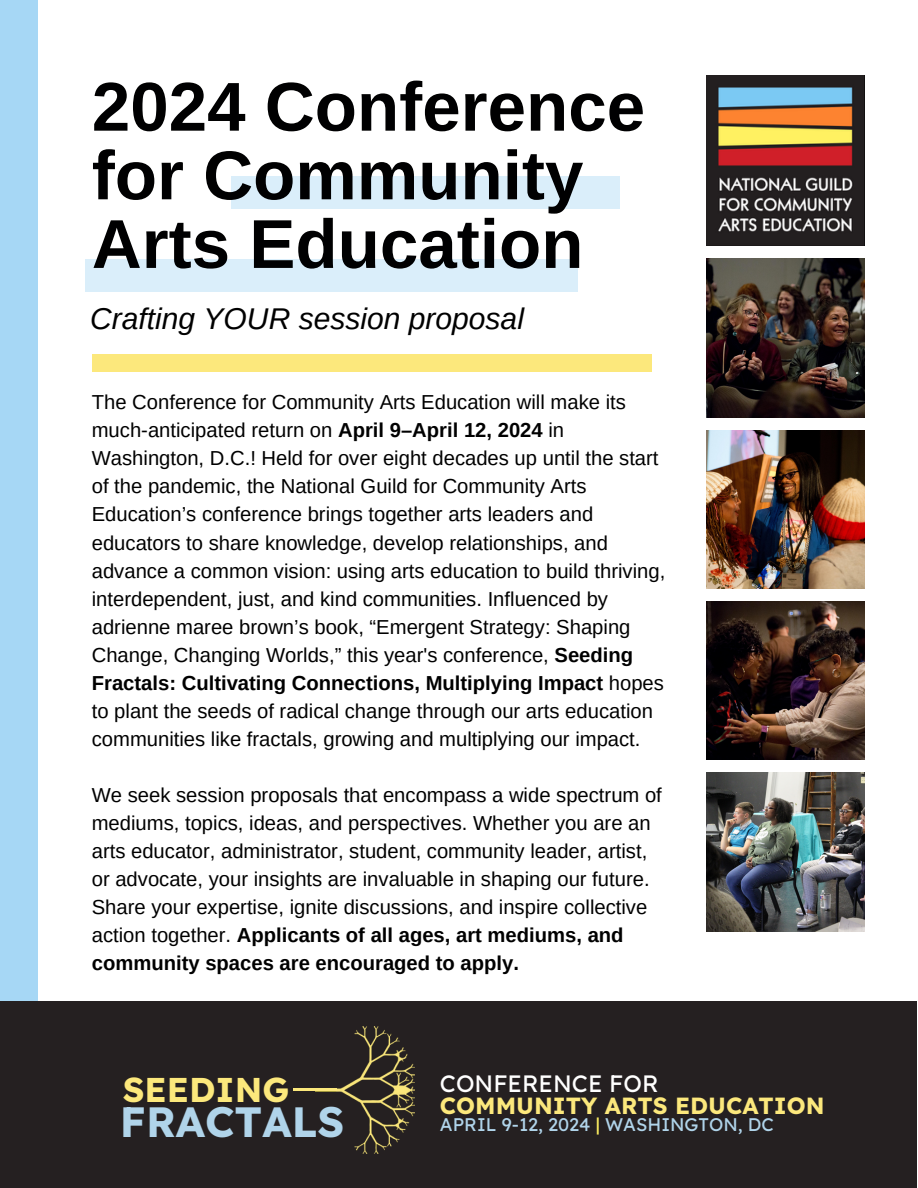
<style>
.page{position:relative;width:918px;height:1188px;background:#a6d7f5}
.page>*{position:absolute;margin:0;border:0;box-sizing:border-box;transform-origin:0 0}
.t1{font:700 69.15px/68.7px "Arimo";color:#000001}
.t2{font:700 42.45px "Lexend";color:#b0d4ea}
.t3{font:700 34.35px "Lexend";color:#fce87c}
.t4{font:italic 30px "Arimo";color:#000}
.t5{font:23.7px "Lexend";color:#fff}
.t6{font:700 23.4px "Lexend";color:#fce87c}
.t7{font:20.25px/28.2px "Arimo";color:#000}
.t8{font:18.3px "Lexend";color:#b0d4ea}
.s1{font-weight:700}
.s2{color:#fcee60}
</style>
<div class="page">
<div style="left:39px;top:0;width:879px;height:1188px;background:#fff"></div>
<div style="left:85px;top:259px;width:493px;height:32px;background:#daeefa"></div>
<div style="left:231px;top:176px;width:388px;height:33px;background:#daeefa"></div>
<div style="left:0;top:1001px;width:917px;height:187px;background:#252021"></div>
<img style="left:706px;top:75px;width:159px;height:170px">
<div style="left:92px;top:354px;width:559px;height:18px;background:#fce87c"></div>
<img style="left:315px;top:1026px;width:99px;height:127px">
<hr style="left:293px;top:1088px;width:43px;height:3px;background:#fce87c">
<img style="left:706px;top:259px;width:159px;height:158px">
<img style="left:706px;top:430px;width:159px;height:158px">
<img style="left:706px;top:602px;width:159px;height:158px">
<img style="left:706px;top:773px;width:159px;height:158px">
<p class="t1" style="left:92px;top:72px;width:555px">2024 Conference for Community<br>Arts Education</p>
<p class="t4" style="left:90px;top:302px;width:435px">Crafting YOUR session proposal</p>
<p class="t7" style="left:92px;top:388px;width:575px">The Conference for Community Arts Education will make its much-anticipated return on <span class="s1">April 9–April 12, 2024</span> in Washington, D.C.! Held for over eight decades up until the start of the pandemic, the National Guild for Community Arts Education’s conference brings together arts leaders and educators to share knowledge, develop relationships, and advance a common vision: using arts education to build thriving, interdependent, just, and kind communities. Influenced by adrienne maree brown’s book, “Emergent Strategy: Shaping Change, Changing Worlds,” this year's conference, <span class="s1">Seeding Fractals: Cultivating Connections, Multiplying Impact</span> hopes to plant the seeds of radical change through our arts education communities like fractals, growing and multiplying our impact.</p>
<p class="t7" style="left:92px;top:780px;width:572px">We seek session proposals that encompass a wide spectrum of mediums, topics, ideas, and perspectives. Whether you are an arts educator, administrator, student, community leader, artist, or advocate, your insights are invaluable in shaping our future.<br>Share your expertise, ignite discussions, and inspire collective action together. <span class="s1">Applicants of all ages, art mediums, and community spaces are encouraged to apply.</span></p>
<p class="t3" style="left:123px;top:1068px;width:168px">SEEDING</p>
<p class="t2" style="left:120px;top:1094px;width:226px">FRACTALS</p>
<p class="t5" style="left:440px;top:1068px;width:220px">CONFERENCE FOR</p>
<p class="t6" style="left:440px;top:1091px;width:386px">COMMUNITY ARTS EDUCATION</p>
<p class="t8" style="left:440px;top:1113px;width:335px">APRIL 9-12, 2024 <span class="s2">|</span> WASHINGTON, DC</p>
</div>
